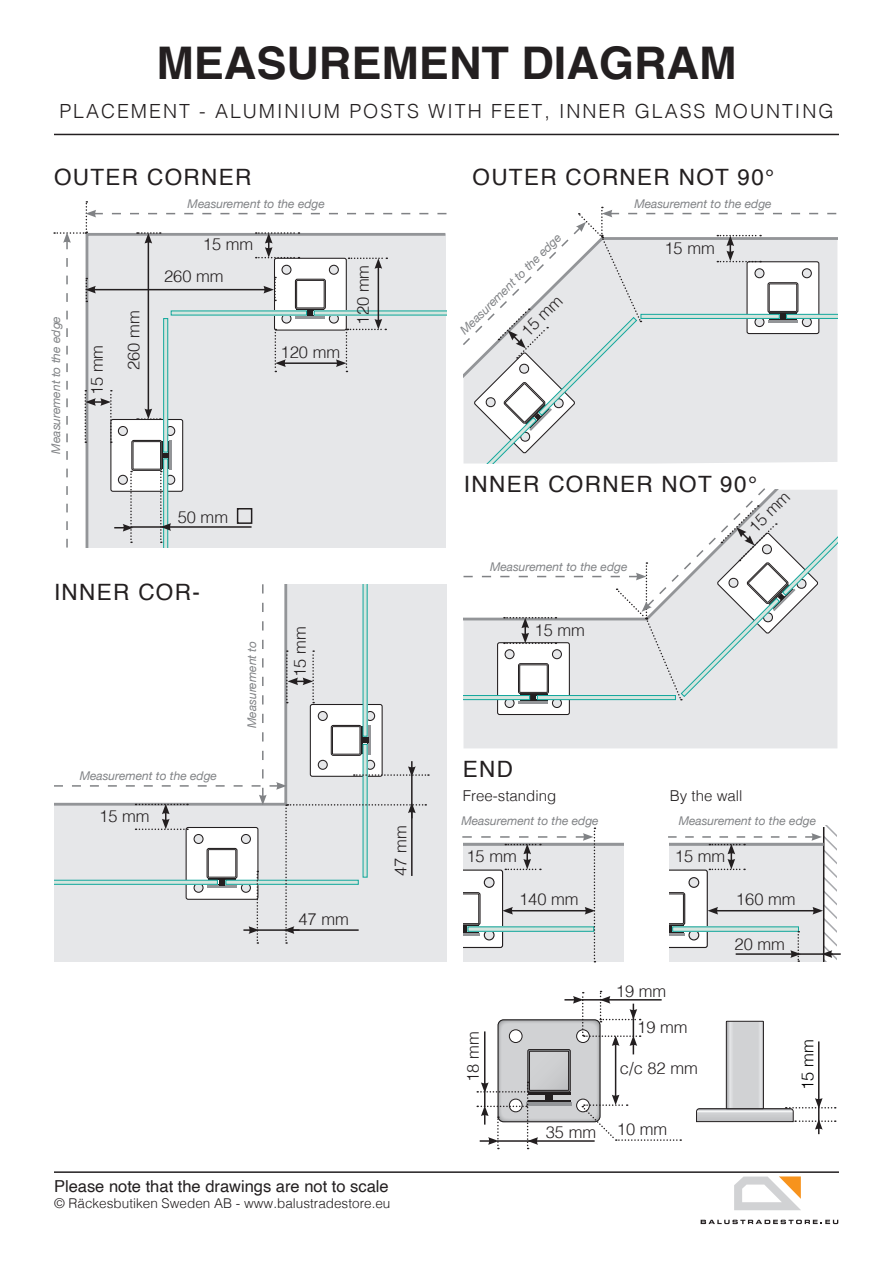
<style>
.page{position:relative;width:893px;height:1263px;background:#fff}
.page>*{position:absolute;margin:0;border:0;box-sizing:border-box;transform-origin:0 0}
.Rubrik_huvud{font:700 45px "Helvetica";color:#231f20}
.Mellanrubrik{font:22.5px "Helvetica";letter-spacing:.06em;color:#231f20}
.Underrubrik{font:300 19.5px "Helvetica";letter-spacing:.1em;color:#231f20}
.Mått{font:300 16.5px "Helvetica";color:#231f20}
.Mått-2{font:16.5px "Helvetica";color:#231f20}
.Mått-3{font:300 16.5px "Helvetica";color:#000}
.Mått-4{font:300 15px "Helvetica";color:#231f20}
.Mått-5{font:300 13.5px "Helvetica";color:#231f20}
.kursiv_liten_text{font:italic 12px "Helvetica Neue";color:#808285}
</style>
<div class="page">
<div style="left:463px;top:701px;width:374px;height:47px;background:#e6e7e9"></div>
<div style="left:498px;top:643px;width:71px;height:71px;background:#fff;border-radius:2px"></div>
<div style="left:497px;top:642px;width:73px;height:73px;border:1px solid #231f20;border-radius:2px"></div>
<div style="left:505px;top:698px;width:9px;height:9px;background:#e6e7e9;border-radius:50%"></div>
<div style="left:505px;top:698px;width:10px;height:10px;border:1px solid #231f20;border-radius:50%"></div>
<div style="left:552px;top:698px;width:9px;height:9px;background:#e6e7e9;border-radius:50%"></div>
<div style="left:552px;top:698px;width:10px;height:10px;border:1px solid #231f20;border-radius:50%"></div>
<hr style="left:518px;top:701px;width:30px;height:2px;background:#939598">
<div style="left:463px;top:844px;width:161px;height:118px;background:#e6e7e9"></div>
<hr style="left:463px;top:843px;width:161px;height:3px;background:#939598">
<div style="left:54px;top:804px;width:392px;height:158px;background:#e6e7e9"></div>
<div style="left:286px;top:584px;width:160px;height:284px;background:#e6e7e9"></div>
<svg style="left:734px;top:1176px;width:67px;height:34px"></svg>
<svg style="left:701px;top:1220px;width:137px;height:4px"></svg>
<hr style="left:54px;top:1171px;width:785px;height:2px;background:#231f20">
<hr style="left:54px;top:134px;width:785px;height:1px;background:#231f20">
<svg style="left:463px;top:207px;width:374px;height:256px"></svg>
<svg style="left:463px;top:488px;width:374px;height:213px"></svg>
<svg style="left:696px;top:1021px;width:140px;height:113px"></svg>
<svg style="left:477px;top:991px;width:204px;height:158px"></svg>
<svg style="left:54px;top:201px;width:392px;height:346px"></svg>
<div style="left:238px;top:509px;width:14px;height:14px;background:#e6e7e9"></div>
<div style="left:237px;top:508px;width:15px;height:16px;border:2px solid #231f20"></div>
<svg style="left:54px;top:584px;width:375px;height:360px"></svg>
<svg style="left:462px;top:827px;width:133px;height:135px"></svg>
<svg style="left:668px;top:825px;width:173px;height:137px"></svg>
<p class="Rubrik_huvud" style="left:156px;top:27px;width:581px">MEASUREMENT DIAGRAM</p>
<p class="Underrubrik" style="left:59px;top:94px;width:776px">PLACEMENT - ALUMINIUM POSTS WITH FEET, INNER GLASS MOUNTING</p>
<p class="Mellanrubrik" style="left:54px;top:160px;width:199px">OUTER CORNER</p>
<p class="Mellanrubrik" style="left:472px;top:160px;width:303px">OUTER CORNER NOT 90°</p>
<p class="kursiv_liten_text" style="left:47px;top:453px;width:139px;rotate:-90deg">Measurement to the edge</p>
<p class="kursiv_liten_text" style="left:188px;top:195px;width:139px">Measurement to the edge</p>
<p class="kursiv_liten_text" style="left:634px;top:195px;width:139px">Measurement to the edge</p>
<p class="kursiv_liten_text" style="left:456px;top:326px;width:139px;rotate:-45deg">Measurement to the edge</p>
<p class="Mått" style="left:203px;top:230px;width:52px">15 mm</p>
<p class="Mått" style="left:664px;top:234px;width:52px">15 mm</p>
<p class="Mått" style="left:349px;top:325px;width:61px;rotate:-90deg">120 mm</p>
<p class="Mått" style="left:164px;top:263px;width:61px">260 mm</p>
<p class="Mått" style="left:514px;top:323px;width:52px;rotate:-45deg">15 mm</p>
<p class="Mått" style="left:119px;top:370px;width:61px;rotate:-90deg">260 mm</p>
<p class="Mått" style="left:83px;top:395px;width:52px;rotate:-90deg">15 mm</p>
<p class="Mått" style="left:281px;top:338px;width:61px">120 mm</p>
<p class="Mått" style="left:178px;top:503px;width:52px">50 mm</p>
<p class="Mellanrubrik" style="left:464px;top:467px;width:295px">INNER CORNER NOT 90°</p>
<p class="Mått" style="left:742px;top:519px;width:52px;rotate:-45deg">15 mm</p>
<p class="kursiv_liten_text" style="left:490px;top:558px;width:139px">Measurement to the edge</p>
<p class="Mellanrubrik" style="left:54px;top:575px;width:147px">INNER COR-</p>
<p class="kursiv_liten_text" style="left:80px;top:767px;width:139px">Measurement to the edge</p>
<p class="Mått" style="left:99px;top:802px;width:52px">15 mm</p>
<p class="kursiv_liten_text" style="left:243px;top:728px;width:88px;rotate:-90deg">Measurement to</p>
<p class="Mått" style="left:286px;top:677px;width:52px;rotate:-90deg">15 mm</p>
<p class="Mått" style="left:298px;top:905px;width:52px">47 mm</p>
<p class="Mått" style="left:387px;top:876px;width:52px;rotate:-90deg">47 mm</p>
<p class="Mått-2" style="left:54px;top:1173px;width:336px">Please note that the drawings are not to scale</p>
<p class="Mått-5" style="left:54px;top:1192px;width:338px">© Räckesbutiken Sweden AB - www.balustradestore.eu</p>
<p class="Mått" style="left:534px;top:616px;width:52px">15 mm</p>
<p class="Mellanrubrik" style="left:463px;top:752px;width:52px">END</p>
<p class="Mått-4" style="left:463px;top:782px;width:95px">Free-standing</p>
<p class="Mått-4" style="left:670px;top:782px;width:74px">By the wall</p>
<p class="kursiv_liten_text" style="left:461px;top:812px;width:139px">Measurement to the edge</p>
<p class="kursiv_liten_text" style="left:679px;top:812px;width:139px">Measurement to the edge</p>
<p class="Mått" style="left:466px;top:842px;width:52px">15 mm</p>
<p class="Mått" style="left:675px;top:842px;width:52px">15 mm</p>
<p class="Mått" style="left:519px;top:885px;width:61px">140 mm</p>
<p class="Mått" style="left:736px;top:885px;width:61px">160 mm</p>
<p class="Mått" style="left:459px;top:1082px;width:52px;rotate:-90deg">18 mm</p>
<p class="Mått" style="left:546px;top:1118px;width:52px">35 mm</p>
<p class="Mått" style="left:616px;top:977px;width:52px">19 mm</p>
<p class="Mått" style="left:637px;top:1013px;width:52px">19 mm</p>
<p class="Mått" style="left:620px;top:1054px;width:79px">c/c 82 mm</p>
<p class="Mått" style="left:617px;top:1115px;width:52px">10 mm</p>
<p class="Mått" style="left:735px;top:930px;width:52px">20 mm</p>
<p class="Mått-3" style="left:794px;top:1090px;width:52px;rotate:-90deg">15 mm</p>
</div>
